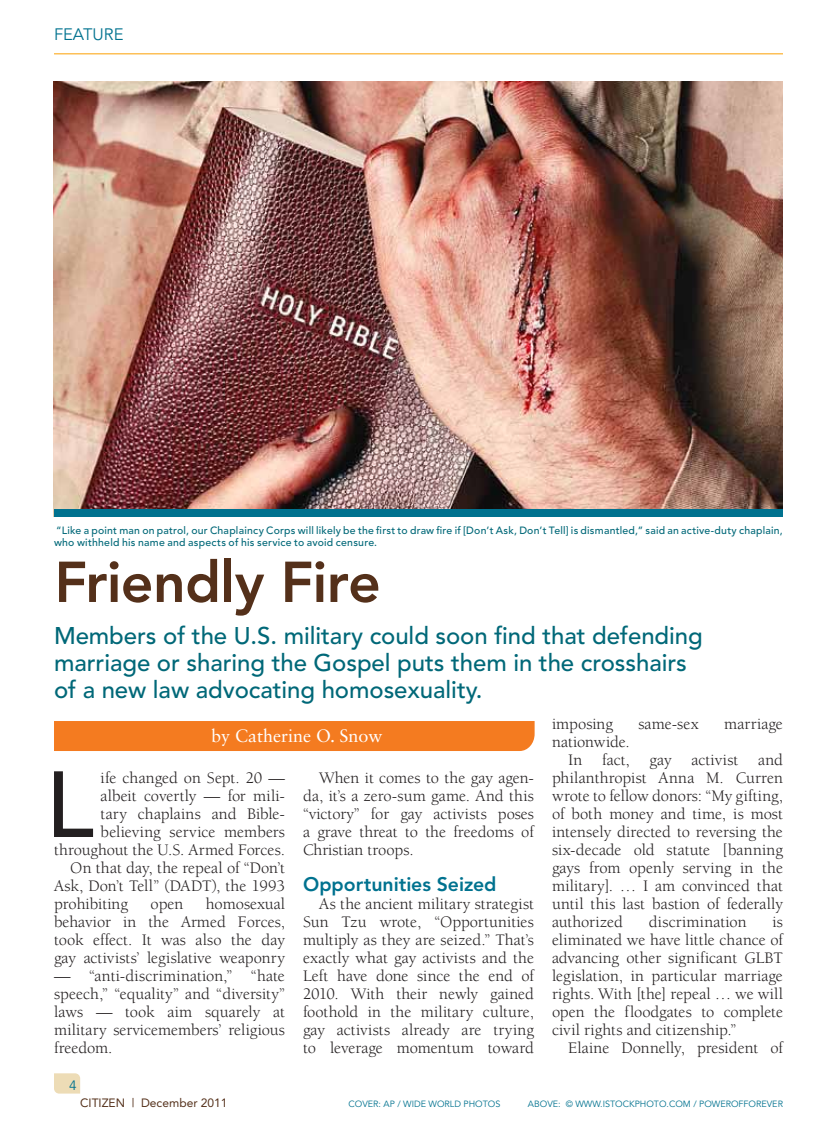
<style>
.page{position:relative;width:837px;height:1134px;background:#fff}
.page>*{position:absolute;margin:0;border:0;box-sizing:border-box;transform-origin:0 0}
.t1{font:500 92.7px "Avenir";color:#231f20}
.t2{font:800 57px "Avenir";letter-spacing:-.01em;color:#54301a}
.t3{font:500 24px/27px "Avenir";letter-spacing:-.005em;color:#006878}
.t4{font:800 19.5px "Avenir";color:#00728f}
.t5{font:18px "Sabon LT Std";color:#fff}
.t6{font:16.5px/18px "Berkeley";letter-spacing:-.005em;color:#231f20;text-align:justify}
.t7{font:16.5px "Berkeley";letter-spacing:.015em;color:#231f20}
.t8{font:16.5px "Avenir";color:#00728f}
.t9{font:13.5px "Avenir";color:#00728f}
.t10{font:12px "Avenir";color:#54301a}
.t11{font:500 10.5px/12px "Avenir";letter-spacing:.02em;color:#006878}
.t12{font:9px "Avenir";color:#00728f}
</style>
<div class="page">
<hr style="left:54px;top:53px;width:729px;height:2px;background:#fdc057">
<svg style="left:54px;top:1073px;width:26px;height:21px"></svg>
<div style="left:54px;top:721px;width:481px;height:30px;background:#f47b20"></div>
<img style="left:54px;top:82px;width:729px;height:427px">
<div style="left:54px;top:509px;width:729px;height:8px;background:#00728f"></div>
<p class="t8" style="left:54px;top:24px;width:11px">FEAT</p>
<p class="t8" style="left:93px;top:24px;width:21px">URE</p>
<p class="t11" style="left:54px;top:524px;width:730px">“Like a point man on patrol, our Chaplaincy Corps will likely be the first to draw fire if [Don’t Ask, Don’t Tell] is dismantled,” said an active-duty chaplain, who withheld his name and aspects of his service to avoid censure.</p>
<h2 class="t2" style="left:55px;top:548px;width:328px">Friendly Fire</h2>
<h3 class="t3" style="left:54px;top:623px;width:650px">Members of the U.S. military could soon find that defending marriage or sharing the Gospel puts them in the crosshairs of a new law advocating homosexuality.</h3>
<p class="t5" style="left:211px;top:725px;width:173px">by Catherine O. Snow</p>
<p class="t6" style="left:101px;top:769px;width:186px">ife changed on Sept. 20 —</p>
<p class="t6" style="left:101px;top:787px;width:186px">albeit covertly — for mili-</p>
<p class="t6" style="left:101px;top:805px;width:186px">tary chaplains and Bible-</p>
<p class="t6" style="left:101px;top:823px;width:186px">believing service members</p>
<p class="t6" style="left:54px;top:841px;width:233px">throughout the U.S. Armed Forces.</p>
<p class="t6" style="left:70px;top:859px;width:216px">On that day, the repeal of “Don’t</p>
<p class="t6" style="left:54px;top:877px;width:232px">Ask, Don’t Tell” (DADT), the 1993</p>
<p class="t6" style="left:54px;top:895px;width:76px">prohibiting</p>
<p class="t6" style="left:150px;top:895px;width:34px">open</p>
<h1 class="t1" style="left:46px;top:751px;width:50px">L</h1>
<p class="t6" style="left:54px;top:895px;width:233px;text-indent:152px">homosexual behavior in the Armed Forces, took effect. It was also the day gay activists’ legislative weaponry</p>
<p class="t6" style="left:54px;top:967px;width:232px">— “anti-discrimination,” “hate speech,” “equality” and “diversity” laws — took aim squarely at military servicemembers’ religious freedom.</p>
<p class="t9" style="left:69px;top:1077px;width:9px">4</p>
<p class="t6" style="left:303px;top:769px;width:232px;text-indent:16px">When it comes to the gay agen&shy;da, it’s a zero-sum game. And this “victory” for gay activists poses a grave threat to the freedoms of Christian troops.</p>
<p class="t4" style="left:303px;top:873px;width:195px">Opportunities Seized</p>
<p class="t6" style="left:303px;top:895px;width:233px;text-indent:16px">As the ancient military strategist Sun Tzu wrote, “Opportunities multiply as they are seized.” That’s exactly what gay activists and the Left have done since the end of 2010. With their newly gained foothold in the military culture, gay activists already are trying to leverage momentum toward</p>
<p class="t6" style="left:552px;top:715px;width:63px">imposing</p>
<p class="t6" style="left:638px;top:715px;width:62px">same-sex</p>
<p class="t7" style="left:724px;top:715px;width:60px">marriage</p>
<p class="t6" style="left:552px;top:733px;width:79px">nationwide.</p>
<p class="t6" style="left:568px;top:751px;width:216px">In fact, gay activist and</p>
<p class="t6" style="left:552px;top:769px;width:232px">philanthropist Anna M. Curren</p>
<p class="t6" style="left:552px;top:787px;width:232px">wrote to fellow donors: “My gifting,</p>
<p class="t6" style="left:552px;top:805px;width:232px">of both money and time, is most</p>
<p class="t6" style="left:552px;top:823px;width:232px">intensely directed to reversing the</p>
<p class="t6" style="left:552px;top:841px;width:233px">six-decade old statute [banning</p>
<p class="t6" style="left:552px;top:859px;width:233px">gays from openly serving in the</p>
<p class="t6" style="left:552px;top:877px;width:232px">military]. … I am convinced that</p>
<p class="t6" style="left:552px;top:895px;width:232px">until this last bastion of federally</p>
<p class="t6" style="left:552px;top:913px;width:73px">authorized</p>
<p class="t6" style="left:649px;top:913px;width:99px">discrimination</p>
<p class="t6" style="left:552px;top:913px;width:233px;text-indent:220px">is eliminated we have little chance of advancing other significant GLBT legislation, in particular marriage rights. With [the] repeal … we will open the floodgates to complete civil rights and citizenship.”</p>
<p class="t6" style="left:568px;top:1039px;width:216px">Elaine Donnelly, president of</p>
<p class="t10" style="left:80px;top:1096px;width:149px">CITIZEN | December 2011</p>
<p class="t12" style="left:349px;top:1099px;width:62px">COVER: AP / WIDE</p>
<p class="t12" style="left:429px;top:1099px;width:8px">WORLD</p>
<p class="t12" style="left:464px;top:1099px;width:19px">PHOTOS</p>
<p class="t12" style="left:528px;top:1099px;width:57px">ABOVE: © WWW</p>
<p class="t12" style="left:600px;top:1099px;width:9px">.ISTOC</p>
<p class="t12" style="left:629px;top:1099px;width:25px">KPHOTO</p>
<p class="t12" style="left:667px;top:1099px;width:11px">.COM</p>
<p class="t12" style="left:693px;top:1099px;width:19px">/ POWEROFFORE</p>
<p class="t12" style="left:767px;top:1099px;width:12px">VER</p>
</div>
